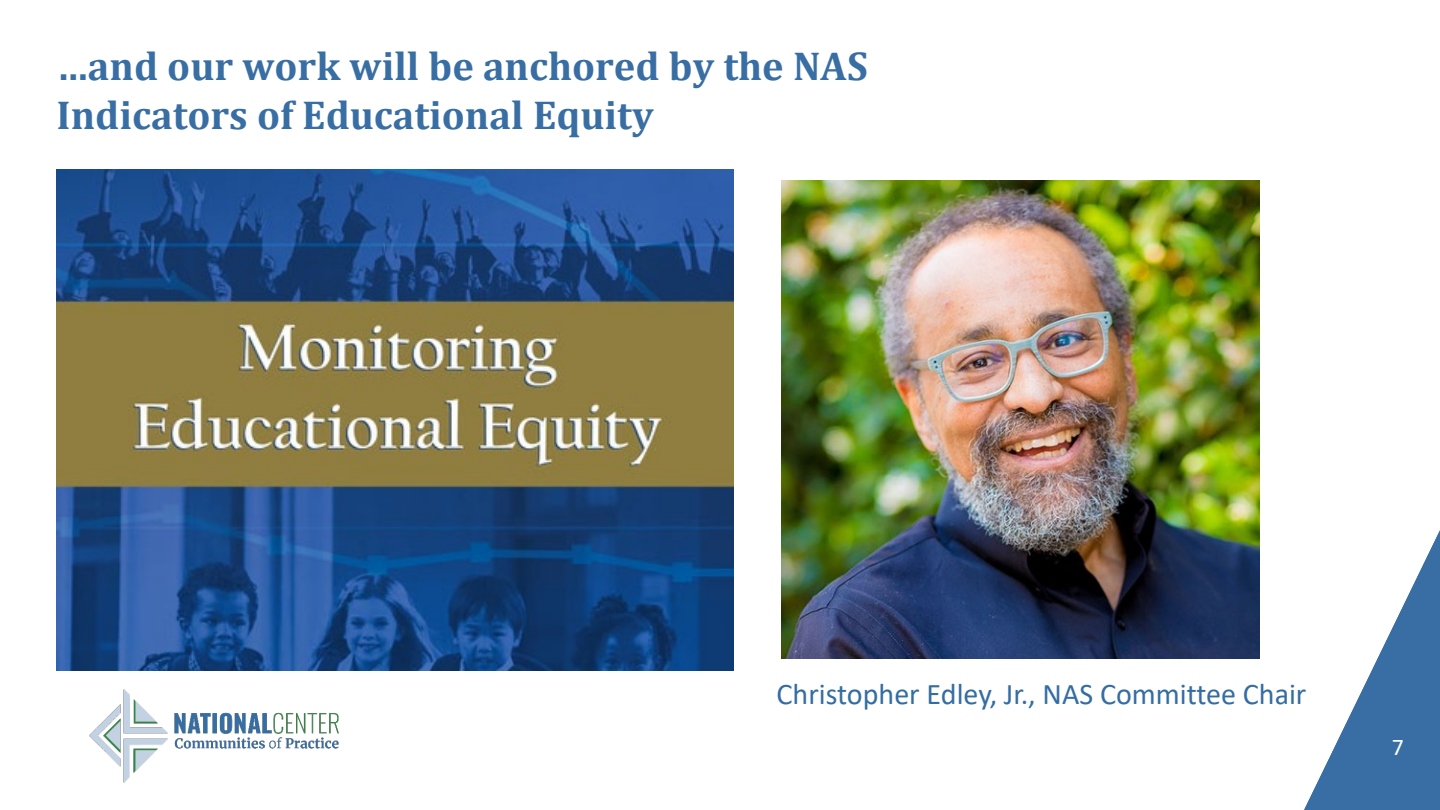
<style>
.page{position:relative;width:1440px;height:810px;background:#fff}
.page>*{position:absolute;margin:0;border:0;box-sizing:border-box;transform-origin:0 0}
.t1{font:700 40.5px/48.6px "Cambria";color:#386ea3}
.t2{font:30px "Calibri";color:#346da2}
.t3{font:24px "Calibri";color:#fff}
</style>
<div class="page">
<img style="left:90px;top:689px;width:248px;height:94px">
<svg style="left:1304px;top:530px;width:136px;height:280px"></svg>
<img style="left:781px;top:180px;width:479px;height:479px">
<img style="left:57px;top:169px;width:677px;height:501px">
<h2 class="t1" style="left:57px;top:41px;width:813px">…and our work will be anchored by the NAS<br>Indicators of Educational Equity</h2>
<p class="t2" style="left:777px;top:673px;width:531px">Christopher Edley, Jr., NAS Committee Chair</p>
<p class="t3" style="left:1392px;top:731px;width:14px">7</p>
</div>
